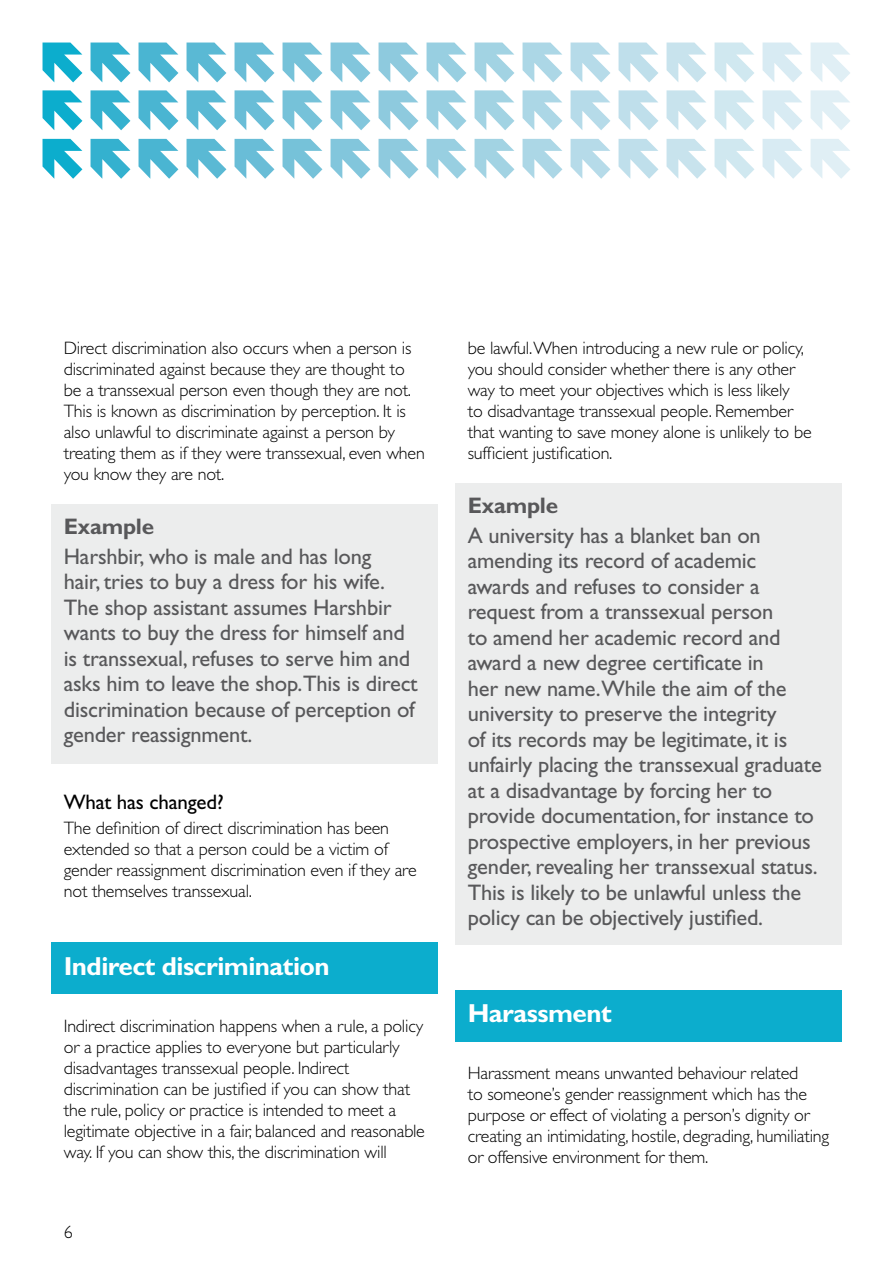
<style>
.page{position:relative;width:893px;height:1263px;background:#fff}
.page>*{position:absolute;margin:0;border:0;box-sizing:border-box;transform-origin:0 0}
.t1{font:700 26.1px "Gill Sans";letter-spacing:-.02em;color:#fff}
.t2{font:22.5px/25.5px "Gill Sans";letter-spacing:-.01em;color:#58585a}
.t3{font:700 22.5px "Gill Sans";letter-spacing:-.01em;color:#58585a}
.t4{font:21px "Gill Sans";letter-spacing:-.01em;color:#000}
.t5{font:300 18px/21px "Gill Sans";letter-spacing:-.01em;color:#000}
</style>
<div class="page">
<svg style="left:91px;top:139px;width:39px;height:40px"></svg>
<svg style="left:139px;top:139px;width:39px;height:40px"></svg>
<svg style="left:43px;top:139px;width:39px;height:40px"></svg>
<svg style="left:187px;top:139px;width:39px;height:40px"></svg>
<svg style="left:235px;top:139px;width:39px;height:40px"></svg>
<svg style="left:283px;top:139px;width:39px;height:40px"></svg>
<svg style="left:331px;top:139px;width:39px;height:40px"></svg>
<svg style="left:379px;top:139px;width:39px;height:40px"></svg>
<svg style="left:427px;top:139px;width:39px;height:40px"></svg>
<svg style="left:475px;top:139px;width:39px;height:40px"></svg>
<svg style="left:523px;top:139px;width:39px;height:40px"></svg>
<svg style="left:571px;top:139px;width:39px;height:40px"></svg>
<svg style="left:619px;top:139px;width:39px;height:40px"></svg>
<svg style="left:91px;top:43px;width:39px;height:39px"></svg>
<svg style="left:91px;top:90px;width:39px;height:40px"></svg>
<svg style="left:235px;top:43px;width:39px;height:39px"></svg>
<svg style="left:235px;top:90px;width:39px;height:40px"></svg>
<svg style="left:283px;top:90px;width:39px;height:40px"></svg>
<svg style="left:379px;top:43px;width:39px;height:39px"></svg>
<svg style="left:379px;top:90px;width:39px;height:40px"></svg>
<svg style="left:427px;top:43px;width:39px;height:39px"></svg>
<svg style="left:427px;top:90px;width:39px;height:40px"></svg>
<svg style="left:475px;top:43px;width:39px;height:39px"></svg>
<svg style="left:475px;top:90px;width:39px;height:40px"></svg>
<svg style="left:523px;top:90px;width:39px;height:40px"></svg>
<svg style="left:619px;top:90px;width:39px;height:40px"></svg>
<svg style="left:667px;top:43px;width:39px;height:39px"></svg>
<svg style="left:43px;top:43px;width:39px;height:39px"></svg>
<svg style="left:43px;top:90px;width:39px;height:40px"></svg>
<svg style="left:714px;top:43px;width:40px;height:39px"></svg>
<svg style="left:283px;top:43px;width:39px;height:39px"></svg>
<svg style="left:331px;top:43px;width:39px;height:39px"></svg>
<svg style="left:331px;top:90px;width:39px;height:40px"></svg>
<svg style="left:523px;top:43px;width:39px;height:39px"></svg>
<svg style="left:571px;top:43px;width:39px;height:39px"></svg>
<svg style="left:571px;top:90px;width:39px;height:40px"></svg>
<svg style="left:619px;top:43px;width:39px;height:39px"></svg>
<svg style="left:187px;top:43px;width:39px;height:39px"></svg>
<svg style="left:187px;top:90px;width:39px;height:40px"></svg>
<svg style="left:139px;top:43px;width:39px;height:39px"></svg>
<svg style="left:139px;top:90px;width:39px;height:40px"></svg>
<svg style="left:762px;top:43px;width:40px;height:39px"></svg>
<svg style="left:810px;top:43px;width:40px;height:39px"></svg>
<svg style="left:667px;top:90px;width:39px;height:40px"></svg>
<svg style="left:714px;top:90px;width:40px;height:40px"></svg>
<svg style="left:762px;top:90px;width:40px;height:40px"></svg>
<svg style="left:810px;top:90px;width:40px;height:40px"></svg>
<svg style="left:667px;top:139px;width:39px;height:40px"></svg>
<svg style="left:714px;top:139px;width:40px;height:40px"></svg>
<svg style="left:762px;top:139px;width:40px;height:40px"></svg>
<svg style="left:810px;top:139px;width:40px;height:40px"></svg>
<div style="left:455px;top:483px;width:387px;height:461px;background:#eceded"></div>
<div style="left:51px;top:504px;width:387px;height:260px;background:#eceded"></div>
<div style="left:51px;top:942px;width:387px;height:52px;background:#0cadcd"></div>
<div style="left:455px;top:990px;width:387px;height:51px;background:#0cadcd"></div>
<p class="t5" style="left:64px;top:337px;width:363px">Direct discrimination also occurs when a person is discriminated against because they are thought to be a transsexual person even though they are not.<br>This is known as discrimination by perception. It is also unlawful to discriminate against a person by treating them as if they were transsexual, even when you know they are not.</p>
<h3 class="t3" style="left:64px;top:513px;width:92px">Example</h3>
<p class="t2" style="left:64px;top:544px;width:355px">Harshbir, who is male and has long<br>hair, tries to buy a dress for his wife.<br>The shop assistant assumes Harshbir wants to buy the dress for himself and is transsexual, refuses to serve him and asks him to leave the shop.This is direct discrimination because of perception of gender reassignment.</p>
<p class="t4" style="left:64px;top:789px;width:162px">What has changed?</p>
<p class="t5" style="left:64px;top:818px;width:354px">The definition of direct discrimination has been extended so that a person could be a victim of gender reassignment discrimination even if they are not themselves transsexual.</p>
<h3 class="t1" style="left:64px;top:951px;width:267px">Indirect discrimination</h3>
<p class="t5" style="left:64px;top:1015px;width:363px">Indirect discrimination happens when a rule, a policy or a practice applies to everyone but particularly disadvantages transsexual people. Indirect discrimination can be justified if you can show that the rule, policy or practice is intended to meet a legitimate objective in a fair, balanced and reasonable way. If you can show this, the discrimination will</p>
<p class="t5" style="left:64px;top:1222px;width:10px">6</p>
<p class="t5" style="left:468px;top:337px;width:345px">be lawful.When introducing a new rule or policy, you should consider whether there is any other way to meet your objectives which is less likely<br>to disadvantage transsexual people. Remember that wanting to save money alone is unlikely to be sufficient justification.</p>
<h3 class="t3" style="left:468px;top:492px;width:92px">Example</h3>
<p class="t2" style="left:468px;top:523px;width:356px">A university has a blanket ban on amending its record of academic awards and refuses to consider a request from a transsexual person<br>to amend her academic record and award a new degree certificate in<br>her new name.While the aim of the university to preserve the integrity<br>of its records may be legitimate, it is unfairly placing the transsexual graduate at a disadvantage by forcing her to provide documentation, for instance to prospective employers, in her previous gender, revealing her transsexual status.<br>This is likely to be unlawful unless the policy can be objectively justified.</p>
<h3 class="t1" style="left:468px;top:998px;width:145px">Harassment</h3>
<p class="t5" style="left:468px;top:1063px;width:363px">Harassment means unwanted behaviour related<br>to someone’s gender reassignment which has the purpose or effect of violating a person’s dignity or creating an intimidating, hostile, degrading, humiliating or offensive environment for them.</p>
</div>
